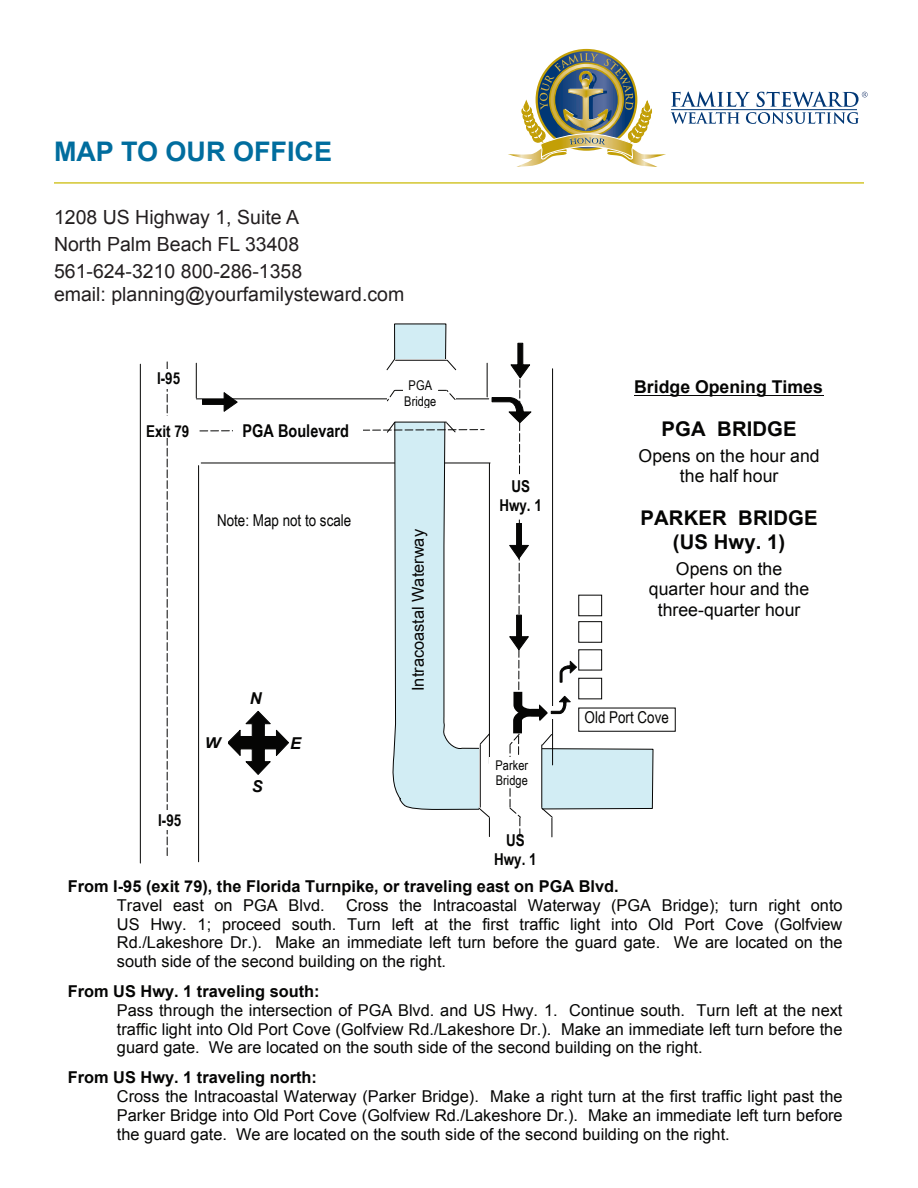
<style>
.page{position:relative;width:918px;height:1188px;background:#fff}
.page>*{position:absolute;margin:0;border:0;box-sizing:border-box;transform-origin:0 0}
.t1{font:700 27px "Arial";color:#006d9e}
.t2{font:700 20.25px/23.5px "Arial";letter-spacing:.005em;color:#050504;text-align:center}
.t3{font:19.5px/27px "Arial";color:#231f20}
.t4{font:17.7px/20.4px "Arial";color:#050504;text-align:center}
.t5{font:700 17.7px "Arial";color:#050504}
.t6{font:700 17.7px "Arial Narrow";color:#050504}
.t7{font:16.35px/18.9px "Arial";color:#050504;text-align:justify}
.t8{font:700 16.35px "Arial";color:#050504}
.t9{font:16.35px "Arial Narrow";color:#050504}
.t10{font:700 16.35px/18.9px "Arial Narrow";color:#050504;text-align:center}
.t11{font:italic 700 16.35px "Arial";color:#050504}
.t12{font:13.35px/15.8px "Arial Narrow";letter-spacing:.005em;color:#050504}
</style>
<div class="page">
<hr style="left:54px;top:182px;width:810px;height:2px;background:#d3c62f">
<hr style="left:634px;top:395px;width:189px;height:1px;background:#050504">
<svg style="left:394px;top:323px;width:260px;height:486px"></svg>
<svg style="left:167px;top:362px;width:1px;height:494px"></svg>
<hr style="left:140px;top:364px;width:1px;height:499px;background:#050504">
<hr style="left:196px;top:363px;width:1px;height:35px;background:#050504">
<hr style="left:196px;top:398px;width:293px;height:1px;background:#050504">
<hr style="left:198px;top:466px;width:1px;height:396px;background:#050504">
<div style="left:146px;top:417px;width:48px;height:21px;background:#fff"></div>
<div style="left:151px;top:369px;width:36px;height:20px;background:#fff"></div>
<div style="left:152px;top:810px;width:35px;height:20px;background:#fff"></div>
<div style="left:579px;top:678px;width:22px;height:21px;background:#fff"></div>
<div style="left:578px;top:678px;width:24px;height:21px;border:1px solid #050504"></div>
<div style="left:579px;top:650px;width:22px;height:20px;background:#fff"></div>
<div style="left:579px;top:621px;width:22px;height:21px;background:#fff"></div>
<div style="left:578px;top:621px;width:24px;height:22px;border:1px solid #050504"></div>
<div style="left:579px;top:595px;width:22px;height:21px;background:#fff"></div>
<div style="left:578px;top:595px;width:24px;height:21px;border:1px solid #050504"></div>
<svg style="left:199px;top:342px;width:379px;height:495px"></svg>
<div style="left:579px;top:708px;width:96px;height:23px;background:#fff"></div>
<svg style="left:508px;top:53px;width:360px;height:114px"></svg>
<h1 class="t1" style="left:54px;top:133px;width:280px">MAP TO OUR OFFICE</h1>
<p class="t3" style="left:54px;top:203px;width:250px">1208 US Highway 1, Suite A<br>North Palm Beach FL 33408<br>561-624-3210 800-286-1358</p>
<p class="t3" style="left:54px;top:281px;width:352px">email: planning@yourfamilysteward.com</p>
<p class="t10" style="left:157px;top:368px;width:25px">I-95</p>
<p class="t10" style="left:146px;top:421px;width:45px">Exit 79</p>
<p class="t6" style="left:243px;top:417px;width:108px">PGA Boulevard</p>
<p class="t9" style="left:217px;top:509px;width:136px">Note: Map not to scale</p>
<p class="t11" style="left:205px;top:732px;width:17px">W</p>
<p class="t10" style="left:158px;top:810px;width:25px">I-95</p>
<p class="t11" style="left:250px;top:687px;width:13px">N</p>
<p class="t11" style="left:252px;top:775px;width:12px">S</p>
<p class="t11" style="left:290px;top:733px;width:12px">E</p>
<p class="t12" style="left:404px;top:377px;width:34px;text-align:center">PGA<br>Bridge</p>
<p class="t7" style="left:409px;top:691px;width:163px;rotate:-90deg">Intracoastal Waterway</p>
<p class="t10" style="left:499px;top:476px;width:44px">US<br>Hwy. 1</p>
<p class="t12" style="left:495px;top:757px;width:34px">Parker<br>Bridge</p>
<p class="t10" style="left:494px;top:830px;width:44px">US<br>Hwy. 1</p>
<p class="t5" style="left:634px;top:375px;width:190px">Bridge Opening Times</p>
<p class="t2" style="left:662px;top:418px;width:137px">PGA BRIDGE</p>
<p class="t4" style="left:639px;top:446px;width:183px">Opens on the hour and the half hour</p>
<p class="t2" style="left:641px;top:507px;width:179px">PARKER BRIDGE (US Hwy. 1)</p>
<p class="t4" style="left:649px;top:558px;width:162px">Opens on the quarter hour and the three-quarter hour</p>
<p class="t9" style="left:585px;top:705px;width:86px">Old Port Cove</p>
<p class="t8" style="left:68px;top:875px;width:552px">From I-95 (exit 79), the Florida Turnpike, or traveling east on PGA Blvd.</p>
<p class="t7" style="left:117px;top:896px;width:209px">Travel east on PGA Blvd.</p>
<p class="t7" style="left:117px;top:896px;width:727px;text-indent:229px">Cross the Intracoastal Waterway (PGA Bridge); turn right onto US Hwy. 1; proceed south. Turn left at the first traffic light into Old Port Cove (Golfview Rd./Lakeshore Dr.). Make an immediate left turn before the guard gate. We are located on the south side of the second building on the right.</p>
<p class="t8" style="left:68px;top:980px;width:253px">From US Hwy. 1 traveling south:</p>
<p class="t7" style="left:117px;top:1001px;width:727px">Pass through the intersection of PGA Blvd. and US Hwy. 1. Continue south. Turn left at the next traffic light into Old Port Cove (Golfview Rd./Lakeshore Dr.). Make an immediate left turn before the guard gate. We are located on the south side of the second building on the right.</p>
<p class="t8" style="left:68px;top:1067px;width:251px">From US Hwy. 1 traveling north:</p>
<p class="t7" style="left:117px;top:1087px;width:727px">Cross the Intracoastal Waterway (Parker Bridge). Make a right turn at the first traffic light past the Parker Bridge into Old Port Cove (Golfview Rd./Lakeshore Dr.). Make an immediate left turn before the guard gate. We are located on the south side of the second building on the right.</p>
</div>
